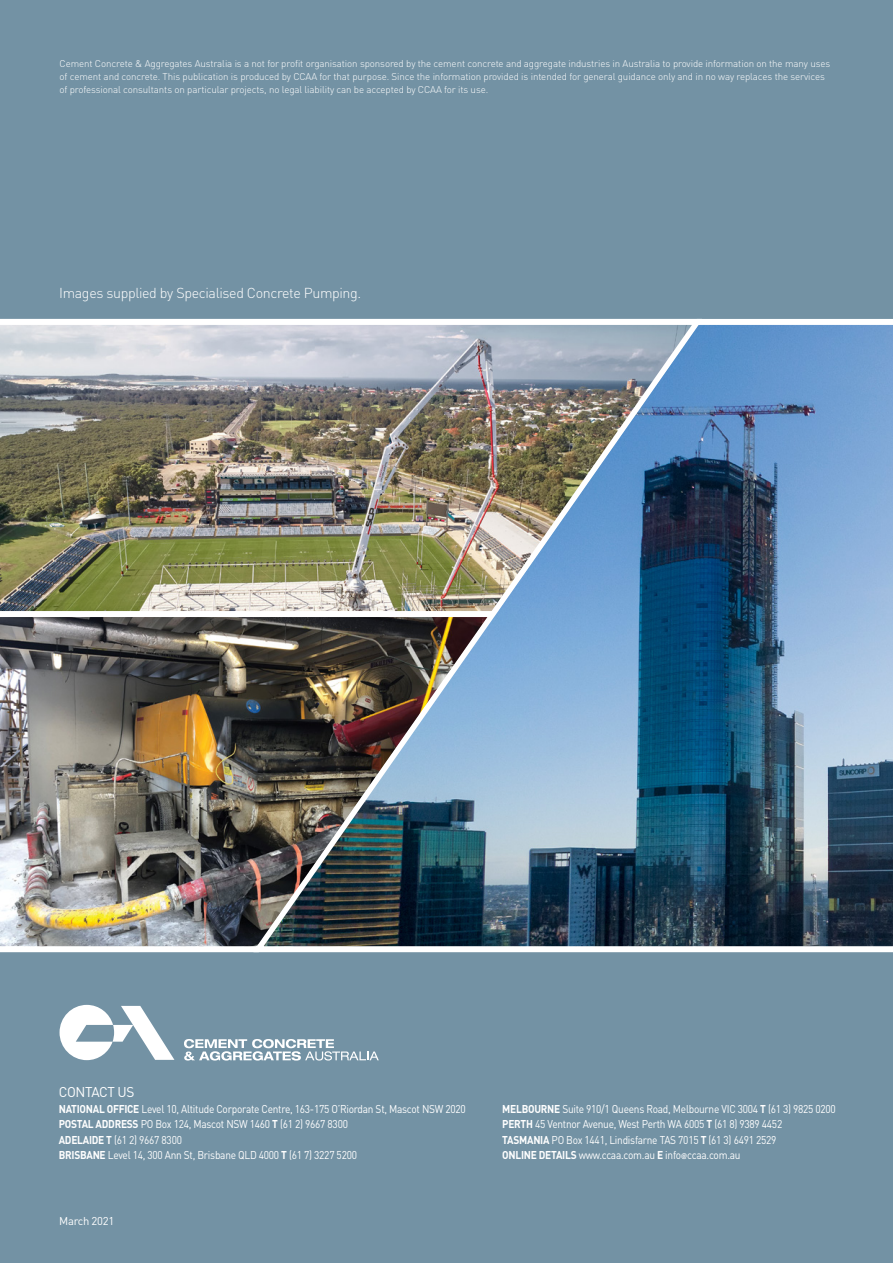
<style>
.page{position:relative;width:893px;height:1263px;background:#7392a4}
.page>*{position:absolute;margin:0;border:0;box-sizing:border-box;transform-origin:0 0}
.Body_grey{font:300 14.25px "DIN";letter-spacing:-.025em;color:#fff}
.t1{font:13.95px "DIN";letter-spacing:-.025em;color:#fff}
.Body_grey-2{font:11.25px "DIN";letter-spacing:-.025em;color:#fff;scale:.9 1}
.Body_grey-3{font:11.25px "DIN";letter-spacing:-.025em;color:#fff}
.Footnotes{font:300 9.75px/12.8px "DIN";letter-spacing:-.01em;color:#fff}
.s1{font-weight:700}
.s2{font-family:"Helvetica";font-weight:700;font-size:7.5px}
</style>
<div class="page">
<svg style="left:60px;top:1005px;width:114px;height:55px"></svg>
<svg style="left:184px;top:1039px;width:195px;height:21px"></svg>
<img style="left:0;top:620px;width:248px;height:333px">
<img style="left:248px;top:319px;width:645px;height:634px">
<img style="left:0;top:318px;width:707px;height:302px">
<p class="Footnotes" style="left:60px;top:57px;width:772px">Cement Concrete &amp; Aggregates Australia is a not for profit organisation sponsored by the cement concrete and aggregate industries in Australia to provide information on the many uses of cement and concrete. This publication is produced by CCAA for that purpose. Since the information provided is intended for general guidance only and in no way replaces the services of professional consultants on particular projects, no legal liability can be accepted by CCAA for its use.</p>
<p class="Body_grey" style="left:59px;top:284px;width:304px">Images supplied by Specialised Concrete Pumping.</p>
<p class="t1" style="left:59px;top:1083px;width:77px">CONTACT US</p>
<p class="Body_grey-2" style="left:59px;top:1101px;width:454px"><span class="s1">NATIONAL OFFICE</span> Level 10, Altitude Corporate Centre, 163-175 O’Riordan St, Mascot NSW 2020</p>
<p class="Body_grey-2" style="left:59px;top:1117px;width:323px"><span class="s1">POSTAL ADDRESS</span> PO Box 124, Mascot NSW 1460 <span class="s1">T</span> (61 2) 9667 8300</p>
<p class="Body_grey-2" style="left:59px;top:1133px;width:138px"><span class="s1">ADELAIDE T</span> (61 2) 9667 8300</p>
<p class="Body_grey-2" style="left:59px;top:1148px;width:333px"><span class="s1">BRISBANE</span> Level 14, 300 Ann St, Brisbane QLD 4000 <span class="s1">T</span> (61 7) 3227 5200</p>
<p class="Body_grey-3" style="left:59px;top:1213px;width:57px">March 2021</p>
<p class="Body_grey-2" style="left:502px;top:1101px;width:372px"><span class="s1">MELBOURNE</span> Suite 910/1 Queens Road, Melbourne VIC 3004 <span class="s1">T</span> (61 3) 9825 0200</p>
<p class="Body_grey-2" style="left:502px;top:1117px;width:313px"><span class="s1">PERTH</span> 45 Ventnor Avenue, West Perth WA 6005 <span class="s1">T</span> (61 8) 9389 4452</p>
<p class="Body_grey-2" style="left:502px;top:1133px;width:306px"><span class="s1">TASMANIA</span> PO Box 1441, Lindisfarne TAS 7015 <span class="s1">T</span> (61 3) 6491 2529</p>
<p class="Body_grey-2" style="left:502px;top:1148px;width:266px"><span class="s1">ONLINE DETAILS</span> www.ccaa.com.au <span class="s1">E</span> info<span class="s2">@</span>ccaa.com.au</p>
</div>
